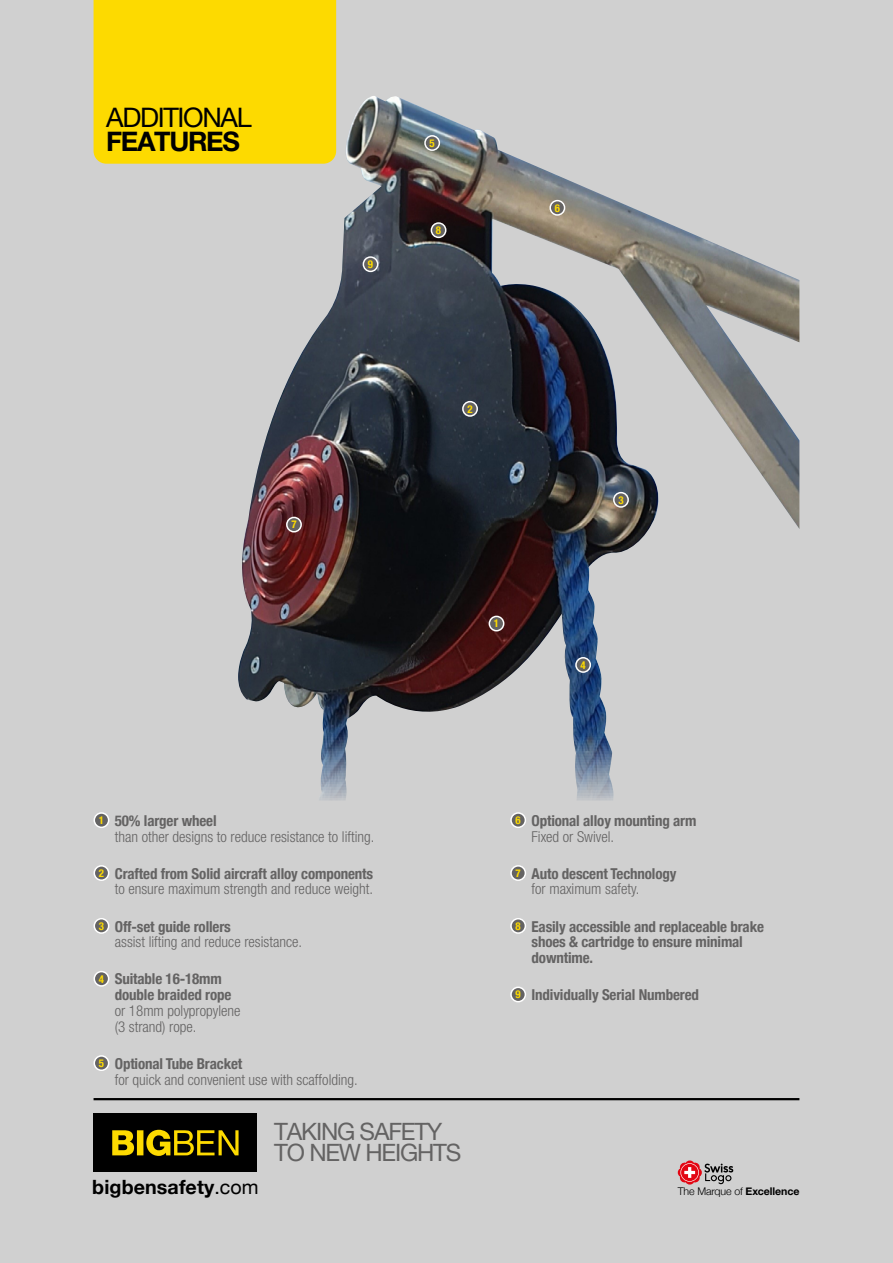
<style>
.page{position:relative;width:893px;height:1263px;background:#d0d0d0}
.page>*{position:absolute;margin:0;border:0;box-sizing:border-box;transform-origin:0 0}
.t1{font:27px "Helvetica Neue LT Pro";letter-spacing:-.05em;color:#000}
.t2{font:700 27px "Helvetica Neue LT Pro";letter-spacing:-.05em;color:#000}
.t3{font:24px/21px "Helvetica Neue LT Pro";letter-spacing:-.05em;color:#646363}
.t4{font:700 19.65px "Helvetica Neue";letter-spacing:.005em;color:#000}
.t5{font:700 condensed 15px/15.8px "Helvetica Neue";letter-spacing:-.01em;color:#646363}
.t6{font:300 condensed 15px/15.8px "Helvetica Neue LT Pro";color:#646363}
.t7{font:700 condensed 10.8px "Helvetica Neue";color:#fdda00}
.t8{font:300 10.65px "Helvetica Neue";letter-spacing:-.01em;color:#000}
.s1{font-size:10.8px;color:#fdda00}
.s2{font-weight:400}
.s3{font-weight:700}
</style>
<div class="page">
<img style="left:238px;top:95px;width:561px;height:705px">
<div style="left:94px;top:1112px;width:163px;height:59px;background:#000"></div>
<svg style="left:112px;top:1130px;width:127px;height:26px"></svg>
<hr style="left:94px;top:1098px;width:705px;height:2px;background:#000">
<svg style="left:678px;top:1160px;width:55px;height:24px"></svg>
<div style="left:94px;top:0;width:242px;height:164px;background:#fdda00"></div>
<div style="left:489px;top:616px;width:15px;height:15px;background:#646363;border-radius:50%"></div>
<div style="left:489px;top:616px;width:15px;height:15px;border:2px solid #fff;border-radius:50%"></div>
<div style="left:463px;top:402px;width:14px;height:14px;background:#646363;border-radius:50%"></div>
<div style="left:462px;top:401px;width:16px;height:16px;border:2px solid #fff;border-radius:50%"></div>
<div style="left:614px;top:493px;width:14px;height:14px;background:#646363;border-radius:50%"></div>
<div style="left:613px;top:492px;width:16px;height:16px;border:2px solid #fff;border-radius:50%"></div>
<div style="left:576px;top:658px;width:14px;height:14px;background:#646363;border-radius:50%"></div>
<div style="left:575px;top:657px;width:16px;height:16px;border:2px solid #fff;border-radius:50%"></div>
<div style="left:425px;top:136px;width:14px;height:14px;background:#646363;border-radius:50%"></div>
<div style="left:424px;top:135px;width:16px;height:16px;border:2px solid #fff;border-radius:50%"></div>
<div style="left:550px;top:201px;width:15px;height:14px;background:#646363;border-radius:50%"></div>
<div style="left:549px;top:200px;width:16px;height:16px;border:2px solid #fff;border-radius:50%"></div>
<div style="left:287px;top:517px;width:14px;height:15px;background:#646363;border-radius:50%"></div>
<div style="left:286px;top:517px;width:16px;height:15px;border:2px solid #fff;border-radius:50%"></div>
<div style="left:431px;top:223px;width:15px;height:14px;background:#646363;border-radius:50%"></div>
<div style="left:431px;top:222px;width:15px;height:16px;border:2px solid #fff;border-radius:50%"></div>
<div style="left:363px;top:257px;width:15px;height:14px;background:#646363;border-radius:50%"></div>
<div style="left:363px;top:256px;width:15px;height:16px;border:2px solid #fff;border-radius:50%"></div>
<div style="left:94px;top:813px;width:15px;height:14px;background:#646363;border-radius:50%"></div>
<div style="left:94px;top:812px;width:15px;height:16px;border:2px solid #fff;border-radius:50%"></div>
<div style="left:94px;top:866px;width:15px;height:14px;background:#646363;border-radius:50%"></div>
<div style="left:94px;top:865px;width:15px;height:16px;border:2px solid #fff;border-radius:50%"></div>
<div style="left:94px;top:919px;width:15px;height:14px;background:#646363;border-radius:50%"></div>
<div style="left:94px;top:918px;width:15px;height:16px;border:2px solid #fff;border-radius:50%"></div>
<div style="left:94px;top:971px;width:15px;height:15px;background:#646363;border-radius:50%"></div>
<div style="left:94px;top:971px;width:15px;height:16px;border:2px solid #fff;border-radius:50%"></div>
<div style="left:94px;top:1056px;width:15px;height:14px;background:#646363;border-radius:50%"></div>
<div style="left:94px;top:1055px;width:15px;height:16px;border:2px solid #fff;border-radius:50%"></div>
<div style="left:511px;top:813px;width:14px;height:14px;background:#646363;border-radius:50%"></div>
<div style="left:510px;top:812px;width:16px;height:16px;border:2px solid #fff;border-radius:50%"></div>
<div style="left:511px;top:866px;width:14px;height:14px;background:#646363;border-radius:50%"></div>
<div style="left:510px;top:865px;width:16px;height:16px;border:2px solid #fff;border-radius:50%"></div>
<div style="left:511px;top:919px;width:14px;height:14px;background:#646363;border-radius:50%"></div>
<div style="left:510px;top:918px;width:16px;height:16px;border:2px solid #fff;border-radius:50%"></div>
<div style="left:511px;top:987px;width:14px;height:15px;background:#646363;border-radius:50%"></div>
<div style="left:510px;top:986px;width:16px;height:16px;border:2px solid #fff;border-radius:50%"></div>
<h1 class="t1" style="left:106px;top:101px;width:147px">ADDITIONAL</h1>
<h1 class="t2" style="left:106px;top:125px;width:135px">FEATURES</h1>
<p class="t7" style="left:291px;top:516px;width:7px">7</p>
<p class="t7" style="left:368px;top:255px;width:7px">9</p>
<p class="t7" style="left:430px;top:134px;width:7px">5</p>
<p class="t7" style="left:436px;top:221px;width:7px">8</p>
<p class="t7" style="left:467px;top:400px;width:7px">2</p>
<p class="t7" style="left:494px;top:615px;width:7px">1</p>
<p class="t7" style="left:555px;top:199px;width:7px">6</p>
<p class="t7" style="left:618px;top:491px;width:7px">3</p>
<p class="t7" style="left:580px;top:656px;width:7px">4</p>
<p class="t5" style="left:99px;top:811px;width:119px"><span class="s1">1</span> 50% larger wheel</p>
<p class="t6" style="left:115px;top:828px;width:261px">than other designs to reduce resistance to lifting.</p>
<p class="t5" style="left:99px;top:864px;width:276px"><span class="s1">2</span> Crafted from Solid aircraft alloy components</p>
<p class="t6" style="left:115px;top:881px;width:260px">to ensure maximum strength and reduce weight.</p>
<p class="t5" style="left:99px;top:917px;width:134px"><span class="s1">3</span> Off-set guide rollers</p>
<p class="t6" style="left:115px;top:934px;width:189px">assist lifting and reduce resistance.</p>
<p class="t5" style="left:115px;top:970px;width:118px;text-indent:-16px"><span class="s1">4</span> Suitable 16-18mm double braided rope</p>
<p class="t6" style="left:115px;top:1003px;width:127px">or 18mm polypropylene (3 strand) rope.</p>
<p class="t5" style="left:99px;top:1054px;width:145px"><span class="s1">5</span> Optional Tube Bracket</p>
<p class="t6" style="left:115px;top:1071px;width:244px">for quick and convenient use with scaffolding.</p>
<h2 class="t3" style="left:274px;top:1120px;width:189px">TAKING SAFETY<br>TO NEW HEIGHTS</h2>
<p class="t5" style="left:516px;top:811px;width:182px"><span class="s1">6</span> Optional alloy mounting arm</p>
<p class="t6" style="left:531px;top:828px;width:84px">Fixed or Swivel.</p>
<p class="t5" style="left:516px;top:864px;width:162px"><span class="s1">7</span> Auto descent Technology</p>
<p class="t6" style="left:531px;top:881px;width:109px">for maximum safety.</p>
<p class="t5" style="left:531px;top:917px;width:234px;text-indent:-16px"><span class="s1">8</span> Easily accessible and replaceable brake shoes &amp; cartridge to ensure minimal downtime.</p>
<p class="t5" style="left:516px;top:986px;width:185px"><span class="s1">9</span> Individually Serial Numbered</p>
<h3 class="t4" style="left:92px;top:1172px;width:168px">bigbensafety<span class="s2">.com</span></h3>
<p class="t8" style="left:678px;top:1185px;width:123px">The Marque of <span class="s3">Excellence</span></p>
</div>
